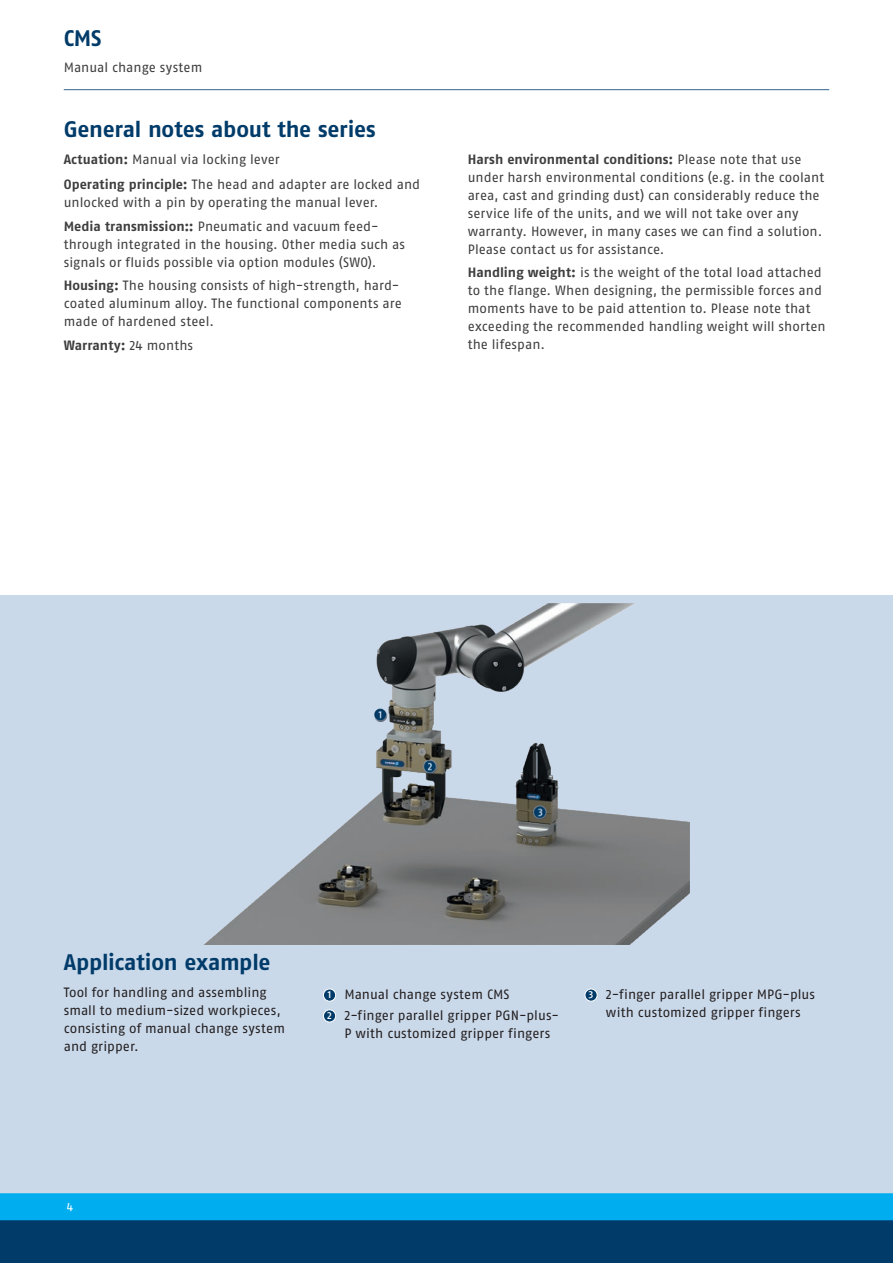
<style>
.page{position:relative;width:893px;height:1263px;background:#fff}
.page>*{position:absolute;margin:0;border:0;box-sizing:border-box;transform-origin:0 0}
.t1{font:700 22.5px "SCHUNK Fago Pro";letter-spacing:-.01em;color:#003b69}
.t2{font:13.5px/18px "SCHUNK Fago Pro";letter-spacing:.005em;color:#3e3e3f}
.t3{font:13.5px/18px "SCHUNK Fago Pro";color:#231f20}
.t4{font:700 13.5px "SCHUNK Fago Pro";color:#3e3e3f}
.t5{font:12px "SCHUNK Fago Pro";color:#fff}
.s1{font-weight:700}
.s2{font-weight:400}
.s3{font-weight:500;font-size:10.2px;color:#fff}
</style>
<div class="page">
<div style="left:0;top:595px;width:893px;height:612px;background:#cad9ea"></div>
<div style="left:0;top:1202px;width:893px;height:61px;background:#003b69"></div>
<div style="left:0;top:1193px;width:893px;height:27px;background:#00aeef"></div>
<hr style="left:64px;top:89px;width:765px;height:1px;background:#35628d">
<img style="left:204px;top:604px;width:486px;height:340px">
<div style="left:323px;top:989px;width:13px;height:12px;background:#003b69;border-radius:50%"></div>
<div style="left:323px;top:989px;width:13px;height:12px;border:1px solid #fff;border-radius:50%"></div>
<div style="left:323px;top:1010px;width:13px;height:12px;background:#003b69;border-radius:50%"></div>
<div style="left:323px;top:1009px;width:13px;height:13px;border:1px solid #fff;border-radius:50%"></div>
<div style="left:585px;top:989px;width:12px;height:12px;background:#003b69;border-radius:50%"></div>
<div style="left:585px;top:989px;width:12px;height:12px;border:1px solid #fff;border-radius:50%"></div>
<h1 class="t1" style="left:64px;top:24px;width:39px">CMS</h1>
<p class="t2" style="left:64px;top:59px;width:140px">Manual change system</p>
<h1 class="t1" style="left:64px;top:116px;width:313px">General notes about the series</h1>
<p class="t2" style="left:64px;top:146px;width:358px;line-height:25.5px"><span class="s1">Actuation:</span> Manual via locking lever<br><span class="s1">Operating principle:</span> The head and adapter are locked and</p>
<p class="t2" style="left:64px;top:191px;width:316px;line-height:23.5px">unlocked with a pin by operating the manual lever.<br><span class="s1">Media transmission::</span> Pneumatic and vacuum feed-</p>
<p class="t2" style="left:64px;top:235px;width:343px">through integrated in the housing. Other media such as signals or fluids possible via option modules (SWO).</p>
<p class="t2" style="left:64px;top:277px;width:340px"><span class="s1">Housing:</span> The housing consists of high-strength, hard&shy;coated aluminum alloy. The functional components are made of hardened steel.</p>
<p class="t4" style="left:64px;top:337px;width:131px">Warranty: <span class="s2">24 months</span></p>
<p class="t2" style="left:468px;top:150px;width:358px"><span class="s1">Harsh environmental conditions:</span> Please note that use under harsh environmental conditions (e.g. in the coolant area, cast and grinding dust) can considerably reduce the service life of the units, and we will not take over any warranty. However, in many cases we can find a solution.<br>Please contact us for assistance.</p>
<p class="t2" style="left:468px;top:264px;width:360px"><span class="s1">Handling weight:</span> is the weight of the total load attached to the flange. When designing, the permissible forces and moments have to be paid attention to. Please note that exceeding the recommended handling weight will shorten the lifespan.</p>
<h1 class="t1" style="left:64px;top:949px;width:208px">Application example</h1>
<p class="t3" style="left:64px;top:983px;width:223px">Tool for handling and assembling small to medium-sized workpieces, consisting of manual change system and gripper.</p>
<p class="t3" style="left:327px;top:984px;width:233px;line-height:20.9px"><span class="s3">1</span> Manual change system CMS<br><span class="s3">2</span> 2-finger parallel gripper PGN-plus-</p>
<p class="t3" style="left:344px;top:1024px;width:207px">P with customized gripper fingers</p>
<p class="t3" style="left:589px;top:986px;width:228px;text-align:center"><span class="s3">3</span> 2-finger parallel gripper MPG-plus with customized gripper fingers</p>
<p class="t5" style="left:67px;top:1199px;width:8px">4</p>
</div>
